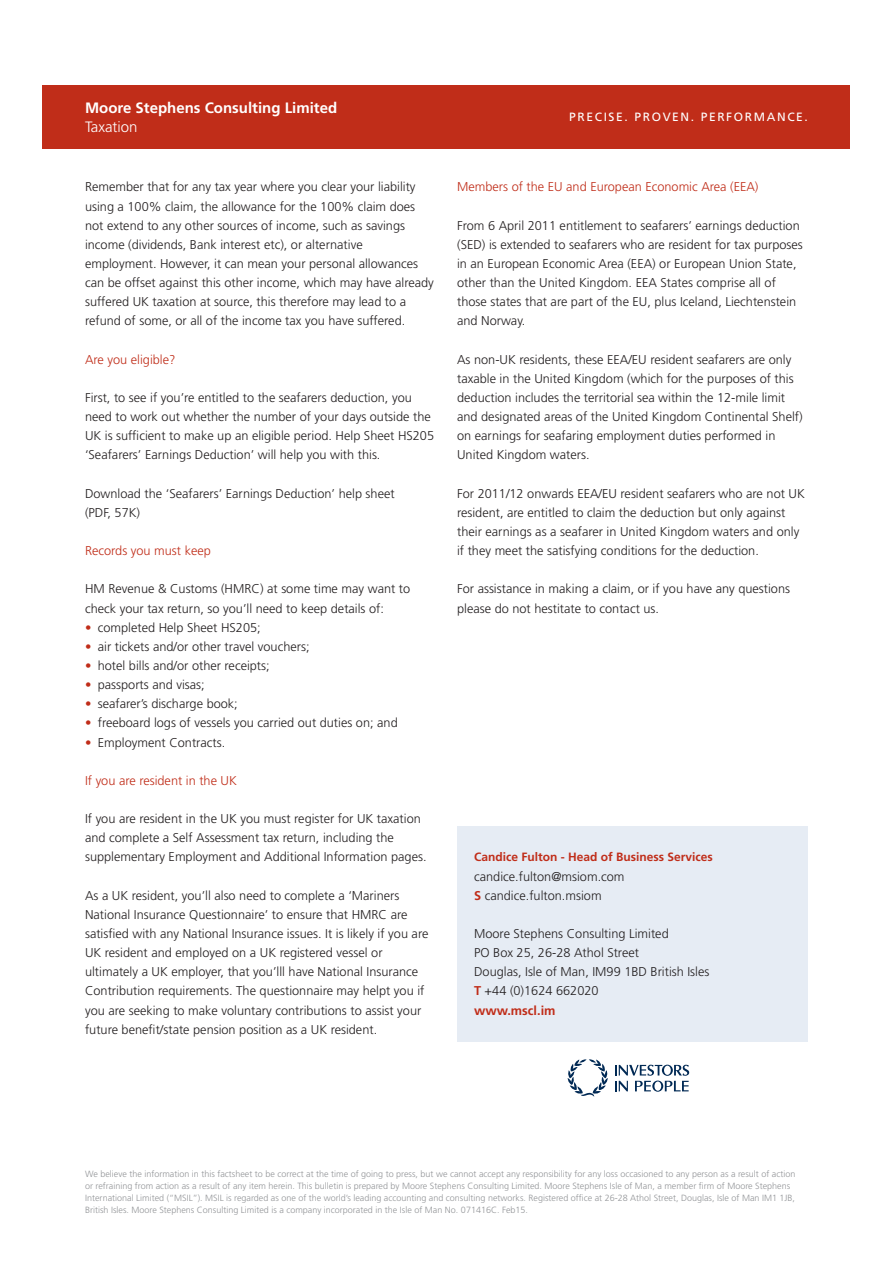
<style>
.page{position:relative;width:893px;height:1263px;background:#fff}
.page>*{position:absolute;margin:0;border:0;box-sizing:border-box;transform-origin:0 0}
.Descriptor{font:700 15px "Frutiger LT Std";color:#fff}
.Descriptor-2{font:300 15px "Frutiger LT Std";color:#fff}
.Body_copy{font:300 12.75px/19.2px "Frutiger LT Std";color:#231f20}
.Address{font:300 12.75px/19.2px "Frutiger LT Std";color:#231f20}
.Body_copy-2{font:300 12.75px "Frutiger LT Std";color:#c02d19}
.Website{font:700 12.75px "Frutiger LT Std";color:#c02d19}
.Insert_Name{font:700 12px "Frutiger LT Std";color:#c02d19}
.Strapline{font:12px "Frutiger LT Std";letter-spacing:.135em;color:#fff}
.t1{font:300 9px/12px "Frutiger LT Std";color:#939598}
.s1{color:#c02d19}
.s2{font-weight:700;color:#c02d19}
</style>
<div class="page">
<div style="left:43px;top:85px;width:807px;height:64px;background:#c02d19"></div>
<div style="left:457px;top:826px;width:351px;height:215px;background:#e6ecf4"></div>
<svg style="left:568px;top:1059px;width:40px;height:38px"></svg>
<svg style="left:615px;top:1065px;width:74px;height:27px"></svg>
<p class="Descriptor" style="left:85px;top:99px;width:254px">Moore Stephens Consulting Limited</p>
<p class="Descriptor-2" style="left:85px;top:119px;width:54px">Taxation</p>
<p class="Body_copy" style="left:85px;top:178px;width:350px">Remember that for any tax year where you clear your liability using a 100% claim, the allowance for the 100% claim does not extend to any other sources of income, such as savings income (dividends, Bank interest etc), or alternative employment. However, it can mean your personal allowances can be offset against this other income, which may have already suffered UK taxation at source, this therefore may lead to a refund of some, or all of the income tax you have suffered.</p>
<p class="Body_copy-2" style="left:85px;top:352px;width:92px">Are you eligible?</p>
<p class="Body_copy" style="left:85px;top:388px;width:351px">First, to see if you’re entitled to the seafarers deduction, you need to work out whether the number of your days outside the UK is sufficient to make up an eligible period. Help Sheet HS205 ‘Seafarers’ Earnings Deduction’ will help you with this.</p>
<p class="Body_copy" style="left:85px;top:484px;width:311px">Download the ‘Seafarers’ Earnings Deduction’ help sheet</p>
<p class="Body_copy" style="left:85px;top:503px;width:57px">(PDF, 57K)</p>
<p class="Body_copy-2" style="left:85px;top:543px;width:127px">Records you must keep</p>
<p class="Body_copy" style="left:85px;top:580px;width:327px">HM Revenue &amp; Customs (HMRC) at some time may want to check your tax return, so you’ll need to keep details of:</p>
<p class="Body_copy" style="left:85px;top:618px;width:177px"><span class="s1">•</span> completed Help Sheet HS205;</p>
<p class="Body_copy" style="left:85px;top:637px;width:226px"><span class="s1">•</span> air tickets and/or other travel vouchers;</p>
<p class="Body_copy" style="left:85px;top:656px;width:186px"><span class="s1">•</span> hotel bills and/or other receipts;</p>
<p class="Body_copy" style="left:85px;top:675px;width:121px"><span class="s1">•</span> passports and visas;</p>
<p class="Body_copy" style="left:85px;top:694px;width:154px"><span class="s1">•</span> seafarer’s discharge book;</p>
<p class="Body_copy" style="left:85px;top:714px;width:314px"><span class="s1">•</span> freeboard logs of vessels you carried out duties on; and</p>
<p class="Body_copy" style="left:85px;top:733px;width:142px"><span class="s1">•</span> Employment Contracts.</p>
<p class="Body_copy-2" style="left:85px;top:773px;width:153px">If you are resident in the UK</p>
<p class="Body_copy" style="left:85px;top:809px;width:343px">If you are resident in the UK you must register for UK taxation and complete a Self Assessment tax return, including the supplementary Employment and Additional Information pages.</p>
<p class="Body_copy" style="left:85px;top:886px;width:345px">As a UK resident, you’ll also need to complete a ‘Mariners National Insurance Questionnaire’ to ensure that HMRC are satisfied with any National Insurance issues. It is likely if you are UK resident and employed on a UK registered vessel or ultimately a UK employer, that you’lll have National Insurance Contribution requirements. The questionnaire may helpt you if you are seeking to make voluntary contributions to assist your future benefit/state pension position as a UK resident.</p>
<p class="Strapline" style="left:569px;top:110px;width:240px">PRECISE. PROVEN. PERFORMANCE.</p>
<p class="Body_copy-2" style="left:457px;top:180px;width:303px">Members of the EU and European Economic Area (EEA)</p>
<p class="Body_copy" style="left:457px;top:216px;width:347px">From 6 April 2011 entitlement to seafarers’ earnings deduction (SED) is extended to seafarers who are resident for tax purposes in an European Economic Area (EEA) or European Union State, other than the United Kingdom. EEA States comprise all of those states that are part of the EU, plus Iceland, Liechtenstein and Norway.</p>
<p class="Body_copy" style="left:457px;top:350px;width:347px">As non-UK residents, these EEA/EU resident seafarers are only taxable in the United Kingdom (which for the purposes of this deduction includes the territorial sea within the 12-mile limit and designated areas of the United Kingdom Continental Shelf) on earnings for seafaring employment duties performed in United Kingdom waters.</p>
<p class="Body_copy" style="left:457px;top:484px;width:349px">For 2011/12 onwards EEA/EU resident seafarers who are not UK resident, are entitled to claim the deduction but only against their earnings as a seafarer in United Kingdom waters and only if they meet the satisfying conditions for the deduction.</p>
<p class="Body_copy" style="left:457px;top:580px;width:334px">For assistance in making a claim, or if you have any questions please do not hestitate to contact us.</p>
<p class="Insert_Name" style="left:474px;top:850px;width:240px">Candice Fulton - Head of Business Services</p>
<p class="Address" style="left:474px;top:867px;width:152px">candice.fulton@msiom.com</p>
<p class="Address" style="left:474px;top:886px;width:129px"><span class="s2">S</span> candice.fulton.msiom</p>
<p class="Address" style="left:474px;top:924px;width:237px">Moore Stephens Consulting Limited<br>PO Box 25, 26-28 Athol Street<br>Douglas, Isle of Man, IM99 1BD British Isles<br><span class="s2">T</span> +44 (0)1624 662020</p>
<p class="Website" style="left:474px;top:1002px;width:83px">www.mscl.im</p>
<p class="t1" style="left:85px;top:1168px;width:712px">We believe the information in this factsheet to be correct at the time of going to press, but we cannot accept any responsibility for any loss occasioned to any person as a result of action or refraining from action as a result of any item herein. This bulletin is prepared by Moore Stephens Consulting Limited. Moore Stephens Isle of Man, a member firm of Moore Stephens International Limited (“MSIL”). MSIL is regarded as one of the world’s leading accounting and consulting networks. Registered office at 26-28 Athol Street, Douglas, Isle of Man IM1 1JB, British Isles. Moore Stephens Consulting Limited is a company incorporated in the Isle of Man No. 071416C. Feb15.</p>
</div>
